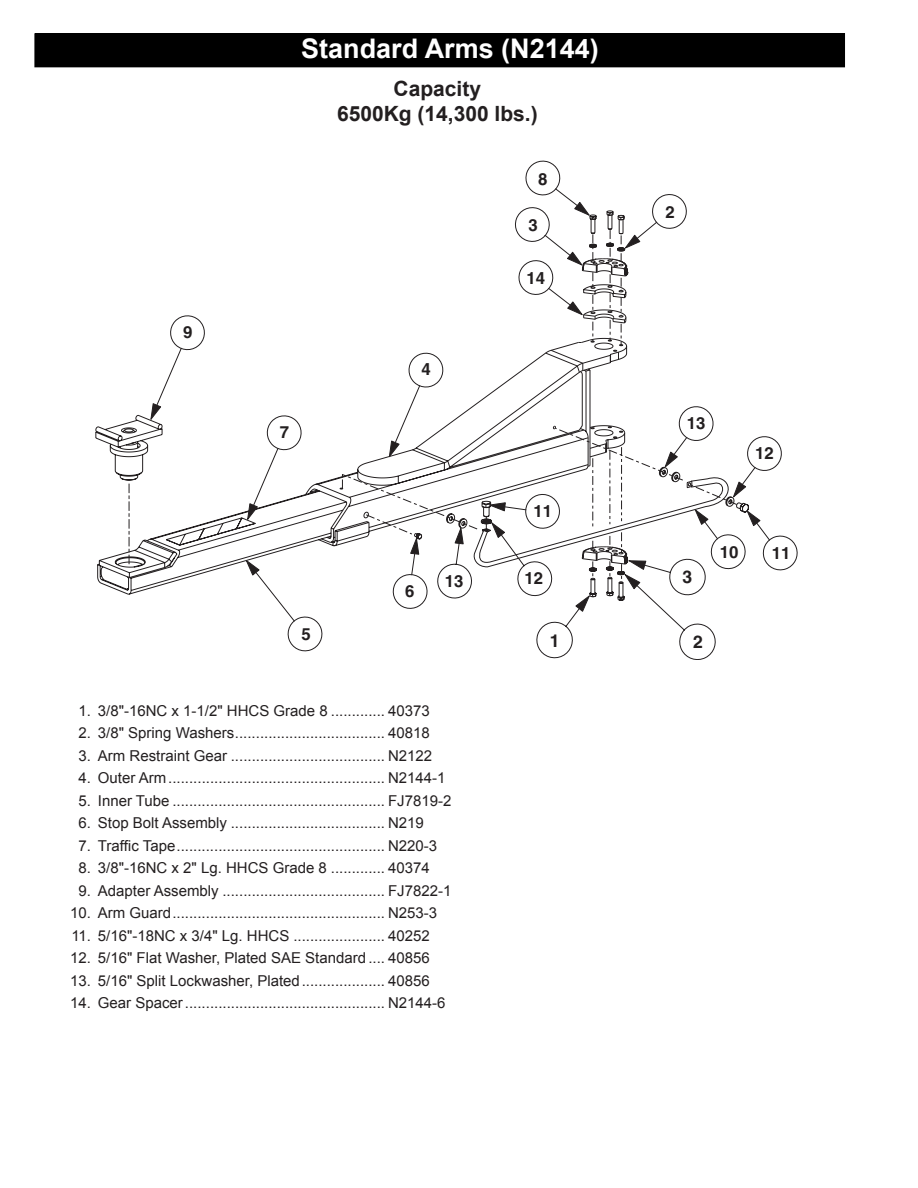
<style>
.page{position:relative;width:918px;height:1188px;background:#fff}
.page>*{position:absolute;margin:0;border:0;box-sizing:border-box;transform-origin:0 0}
.t1{font:700 27px "Arial";color:#fff}
.t2{font:700 21px "Arial";color:#231f20}
.t3{font:700 17.55px "Helvetica";color:#231f20}
.t4{font:700 16.8px "Helvetica";color:#231f20}
.t5{font:15px "Arial";color:#231f20}
</style>
<div class="page">
<div style="left:35px;top:34px;width:810px;height:33px;background:#000"></div>
<svg style="left:97px;top:525px;width:244px;height:70px"></svg>
<svg style="left:245px;top:559px;width:80px;height:93px"></svg>
<svg style="left:129px;top:525px;width:1px;height:39px"></svg>
<svg style="left:95px;top:315px;width:246px;height:210px"></svg>
<svg style="left:341px;top:161px;width:456px;height:499px"></svg>
<p class="t4" style="left:183px;top:321px;width:11px">9</p>
<p class="t1" style="left:301px;top:30px;width:299px">Standard Arms (N2144)</p>
<p class="t2" style="left:394px;top:75px;width:89px">Capacity</p>
<p class="t2" style="left:337px;top:100px;width:202px">6500Kg (14,300 lbs.)</p>
<p class="t4" style="left:538px;top:168px;width:11px">8</p>
<p class="t4" style="left:528px;top:215px;width:11px">3</p>
<p class="t4" style="left:527px;top:268px;width:20px">14</p>
<p class="t4" style="left:665px;top:202px;width:11px">2</p>
<p class="t4" style="left:280px;top:422px;width:11px">7</p>
<p class="t4" style="left:301px;top:624px;width:11px">5</p>
<p class="t4" style="left:422px;top:359px;width:11px">4</p>
<p class="t4" style="left:687px;top:413px;width:20px">13</p>
<p class="t4" style="left:755px;top:443px;width:20px">12</p>
<p class="t4" style="left:405px;top:581px;width:11px">6</p>
<p class="t4" style="left:534px;top:501px;width:20px">11</p>
<p class="t4" style="left:445px;top:571px;width:20px">13</p>
<p class="t4" style="left:524px;top:568px;width:20px">12</p>
<p class="t3" style="left:682px;top:566px;width:11px">3</p>
<p class="t3" style="left:550px;top:630px;width:11px">1</p>
<p class="t3" style="left:693px;top:631px;width:11px">2</p>
<p class="t4" style="left:720px;top:542px;width:20px">10</p>
<p class="t4" style="left:772px;top:543px;width:20px">11</p>
<p class="t5" style="left:79px;top:701px;width:353px">1. 3/8"-16NC x 1-1/2" HHCS Grade 8 ............. 40373</p>
<p class="t5" style="left:79px;top:723px;width:353px">2. 3/8" Spring Washers .................................... 40818</p>
<p class="t5" style="left:79px;top:746px;width:355px">3. Arm Restraint Gear ..................................... N2122</p>
<p class="t5" style="left:79px;top:768px;width:369px">4. Outer Arm .................................................... N2144-1</p>
<p class="t5" style="left:79px;top:791px;width:374px">5. Inner Tube ................................................... FJ7819-2</p>
<p class="t5" style="left:79px;top:813px;width:347px">6. Stop Bolt Assembly ..................................... N219</p>
<p class="t5" style="left:79px;top:836px;width:360px">7. Traffic Tape .................................................. N220-3</p>
<p class="t5" style="left:79px;top:858px;width:353px">8. 3/8"-16NC x 2" Lg. HHCS Grade 8 ............. 40374</p>
<p class="t5" style="left:79px;top:881px;width:374px">9. Adapter Assembly ....................................... FJ7822-1</p>
<p class="t5" style="left:70px;top:903px;width:369px">10. Arm Guard ................................................... N253-3</p>
<p class="t5" style="left:71px;top:926px;width:360px">11. 5/16"-18NC x 3/4" Lg. HHCS ...................... 40252</p>
<p class="t5" style="left:70px;top:948px;width:361px">12. 5/16" Flat Washer, Plated SAE Standard .... 40856</p>
<p class="t5" style="left:70px;top:971px;width:361px">13. 5/16" Split Lockwasher, Plated .................... 40856</p>
<p class="t5" style="left:70px;top:993px;width:377px">14. Gear Spacer ................................................ N2144-6</p>
</div>
